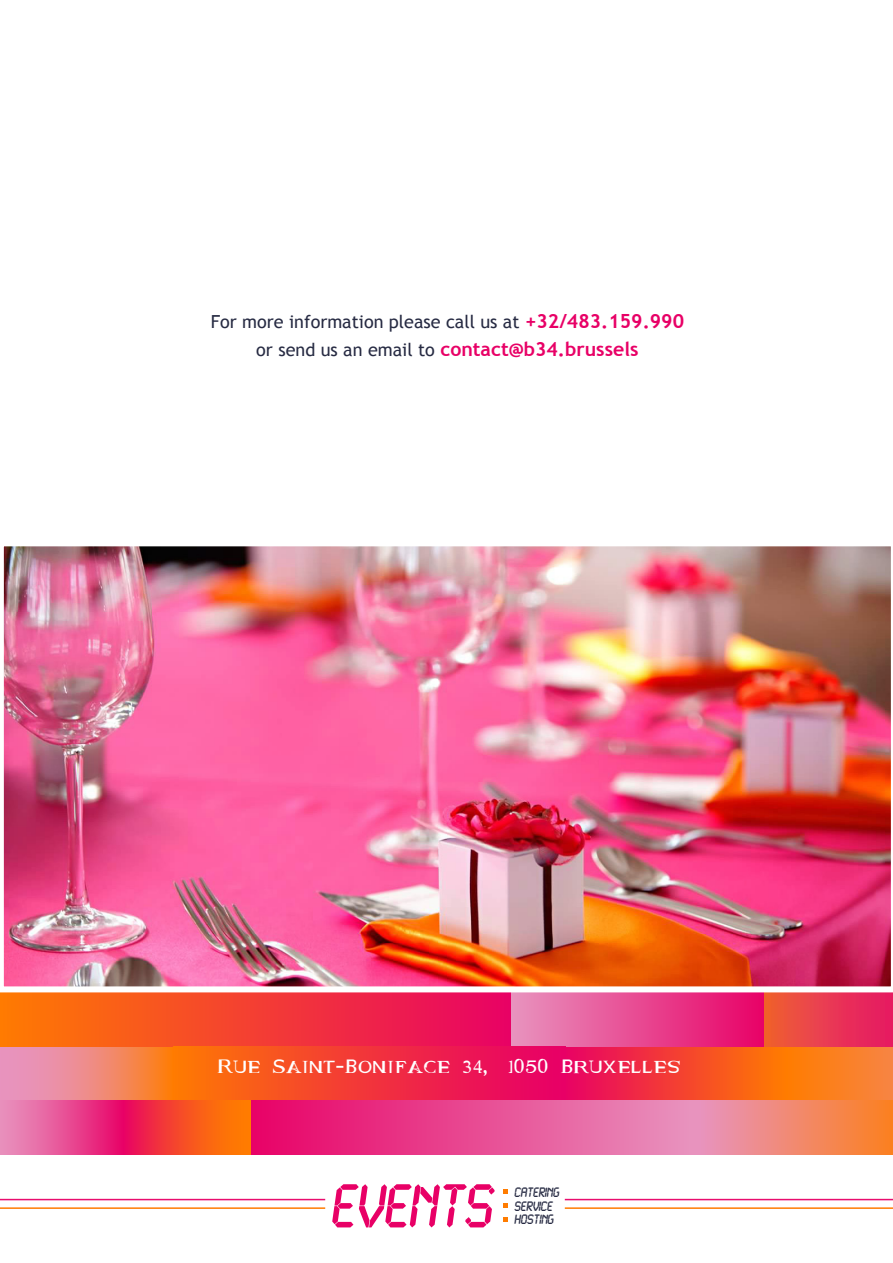
<style>
.page{position:relative;width:893px;height:1263px;background:#fff}
.page>*{position:absolute;margin:0;border:0;box-sizing:border-box;transform-origin:0 0}
.t1{font:54px "LCD Bold";color:#e80066}
.t2{font:24px "Genetic Engine";color:#fff}
.t3{font:700 19.5px "Trebuchet MS";color:#e80066}
.t4{font:18px "Trebuchet MS";color:#272b43}
.t5{font:12px "LCD Bold";color:#272b43}
.s1{font-weight:700;font-size:19.5px;color:#e80066}
.s2{font-weight:400;font-size:18px;color:#272b43}
.s3{font-family:"Georgia"}
.s4{font-family:"Gill Sans"}
</style>
<div class="page">
<svg style="left:565px;top:1046px;width:328px;height:54px"></svg>
<svg style="left:0;top:1046px;width:173px;height:54px"></svg>
<div style="left:763px;top:992px;width:130px;height:54px;background:linear-gradient(to right,#ef6132,#e51669)"></div>
<div style="left:0;top:992px;width:512px;height:54px;background:linear-gradient(to right,#ff7b01,#e80165)"></div>
<div style="left:512px;top:992px;width:251px;height:54px;background:linear-gradient(to right,#e893be,#e80267)"></div>
<div style="left:173px;top:1046px;width:392px;height:54px;background:linear-gradient(to right,#fe7605,#e7006c)"></div>
<div style="left:699px;top:1100px;width:194px;height:54px;background:linear-gradient(to right,#e893bf,#fb8020)"></div>
<svg style="left:0;top:1100px;width:251px;height:54px"></svg>
<div style="left:251px;top:1100px;width:448px;height:54px;background:linear-gradient(to right,#e80166,#e895bf)"></div>
<img style="left:3px;top:546px;width:888px;height:441px">
<hr style="left:0;top:1199px;width:893px;height:1px;background:#e80066">
<hr style="left:0;top:1207px;width:893px;height:2px;background:#ff7c00">
<svg style="left:325px;top:1189px;width:240px;height:33px"></svg>
<p class="t4" style="left:211px;top:311px;width:475px">For more information please call us at <span class="s1">+32/483.159.990</span></p>
<p class="t3" style="left:256px;top:337px;width:384px"><span class="s2">or send us an email to</span> contact@b34.brussels</p>
<p class="t2" style="left:217px;top:1058px;width:465px">Rue Saint<span class="s3">-</span>Boniface 34<span class="s4">,</span>, 1050 Bruxelles</p>
<p class="t1" style="left:333px;top:1177px;width:163px">EVENTS</p>
<p class="t5" style="left:515px;top:1186px;width:46px">CATERING</p>
<p class="t5" style="left:515px;top:1199px;width:40px">SERVICE</p>
<p class="t5" style="left:515px;top:1213px;width:41px">HOSTING</p>
</div>
